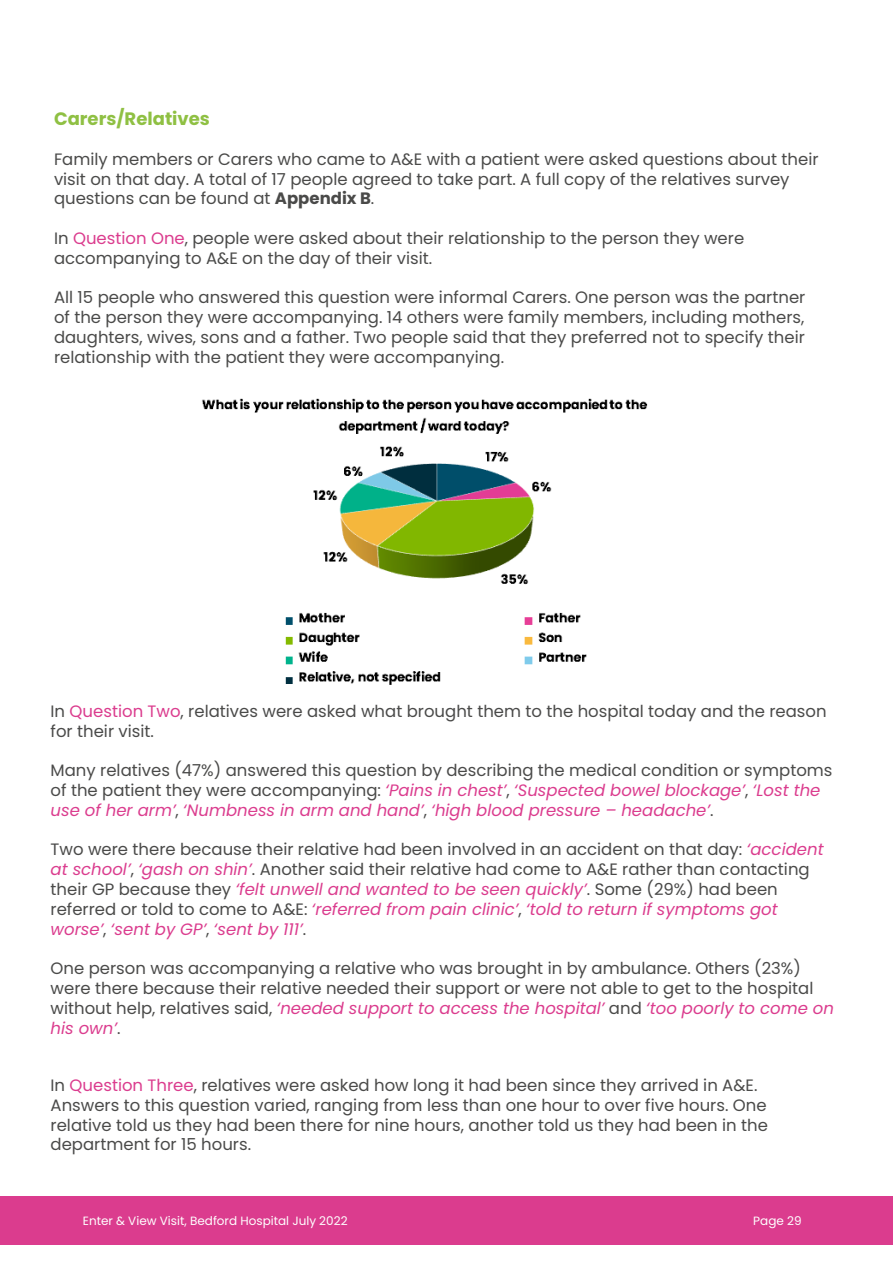
<style>
.page{position:relative;width:893px;height:1263px;background:#fff}
.page>*{position:absolute;margin:0;border:0;box-sizing:border-box;transform-origin:0 0}
.t1{font:700 18px "Poppins";color:#8fc043}
.t2{font:16.5px/19.8px "Poppins";color:#4a4a49}
.t3{font:12px "Poppins";color:#fff}
.s1{font-weight:700}
.s2{color:#db3c8e}
.s3{font-style:italic;color:#db3c8e}
</style>
<div class="page">
<div style="left:0;top:1196px;width:893px;height:49px;background:#db3c8e"></div>
<img style="left:202px;top:398px;width:446px;height:287px">
<p class="t1" style="left:54px;top:108px;width:158px">Carers/Relatives</p>
<p class="t2" style="left:54px;top:149px;width:766px">Family members or Carers who came to A&amp;E with a patient were asked questions about their visit on that day. A total of 17 people agreed to take part. A full copy of the relatives survey questions can be found at <span class="s1">Appendix B</span>.</p>
<p class="t2" style="left:54px;top:228px;width:692px">In <span class="s2">Question One</span>, people were asked about their relationship to the person they were accompanying to A&amp;E on the day of their visit.</p>
<p class="t2" style="left:54px;top:288px;width:753px;text-align:justify">All 15 people who answered this question were informal Carers. One person was the partner of the person they were accompanying. 14 others were family members, including mothers, daughters, wives, sons and a father. Two people said that they preferred not to specify their relationship with the patient they were accompanying.</p>
<p class="t2" style="left:51px;top:701px;width:777px">In <span class="s2">Question Two</span>, relatives were asked what brought them to the hospital today and the reason for their visit.</p>
<p class="t2" style="left:51px;top:761px;width:783px">Many relatives (47%) answered this question by describing the medical condition or symptoms of the patient they were accompanying: <span class="s3">‘Pains in chest’</span>, <span class="s3">‘Suspected bowel blockage’</span>, <span class="s3">‘Lost the use of her arm’</span>, <span class="s3">‘Numbness in arm and hand’</span>, <span class="s3">‘high blood pressure – headache’</span>.</p>
<p class="t2" style="left:51px;top:840px;width:775px">Two were there because their relative had been involved in an accident on that day: <span class="s3">‘accident at school’</span>, <span class="s3">‘gash on shin’</span>. Another said their relative had come to A&amp;E rather than contacting their GP because they <span class="s3">‘felt unwell and wanted to be seen quickly’</span>. Some (29%) had been referred or told to come to A&amp;E: <span class="s3">‘referred from pain clinic’</span>, <span class="s3">‘told to return if symptoms got worse’</span>, <span class="s3">‘sent by GP’</span>, <span class="s3">‘sent by 111’</span>.</p>
<p class="t2" style="left:51px;top:959px;width:785px">One person was accompanying a relative who was brought in by ambulance. Others (23%) were there because their relative needed their support or were not able to get to the hospital without help, relatives said, <span class="s3">‘needed support to access the hospital’</span> and <span class="s3">‘too poorly to come on his own’</span>.</p>
<p class="t2" style="left:51px;top:1075px;width:719px">In <span class="s2">Question Three</span>, relatives were asked how long it had been since they arrived in A&amp;E.<br>Answers to this question varied, ranging from less than one hour to over five hours. One relative told us they had been there for nine hours, another told us they had been in the department for 15 hours.</p>
<p class="t3" style="left:83px;top:1213px;width:266px">Enter &amp; View Visit, Bedford Hospital July 2022</p>
<p class="t3" style="left:753px;top:1213px;width:50px">Page 29</p>
</div>
